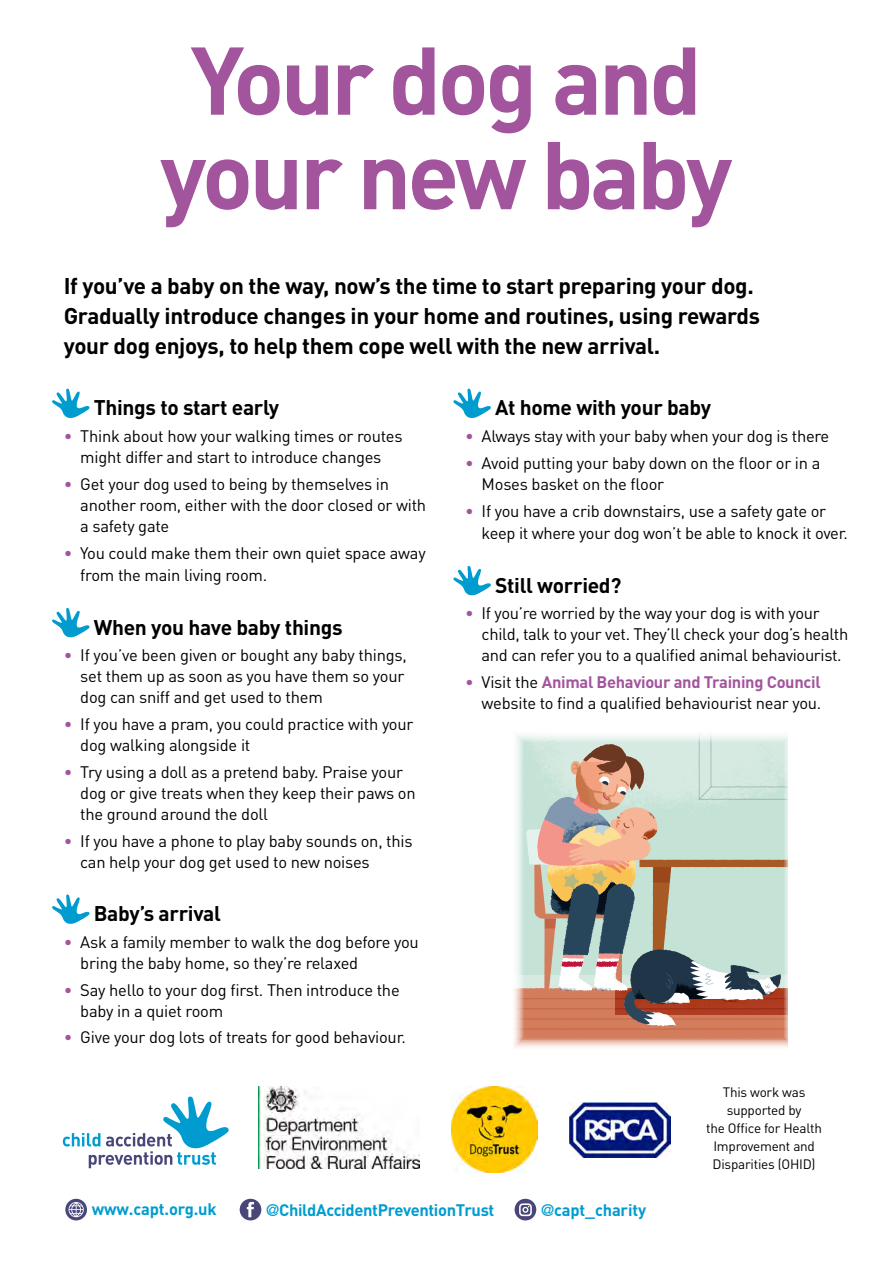
<style>
.page{position:relative;width:893px;height:1263px;background:#fff}
.page>*{position:absolute;margin:0;border:0;box-sizing:border-box;transform-origin:0 0}
.t1{font:700 94.5px/94.5px "DIN Pro";letter-spacing:-.04em;color:#a2559d;text-align:center}
._15_20_DIN_PRO_Bold{font:700 22.5px/30px "DIN Pro";letter-spacing:-.015em;color:#000}
.t2{font:700 21px "DIN Pro";letter-spacing:-.015em;color:#000}
.t3{font:16.5px/21px "DIN Pro";letter-spacing:-.015em;color:#000}
.t4{font:700 16.5px "DIN Pro";letter-spacing:-.02em;color:#009cd0}
.t5{font:13.5px/18px "DIN Pro";letter-spacing:-.015em;color:#000;text-align:center}
.s1{color:#a2559d}
.s2{font-weight:700;color:#a2559d}
.s3{font-family:"DIN Alternate"}
</style>
<div class="page">
<svg style="left:52px;top:388px;width:38px;height:30px"></svg>
<svg style="left:52px;top:608px;width:38px;height:29px"></svg>
<svg style="left:52px;top:894px;width:38px;height:30px"></svg>
<svg style="left:63px;top:1096px;width:166px;height:72px"></svg>
<svg style="left:240px;top:1199px;width:21px;height:21px"></svg>
<svg style="left:515px;top:1199px;width:21px;height:21px"></svg>
<svg style="left:65px;top:1199px;width:22px;height:21px"></svg>
<svg style="left:453px;top:388px;width:38px;height:30px"></svg>
<svg style="left:453px;top:566px;width:38px;height:29px"></svg>
<svg style="left:514px;top:734px;width:274px;height:314px"></svg>
<img style="left:451px;top:1086px;width:87px;height:86px">
<img style="left:569px;top:1103px;width:101px;height:54px">
<img style="left:258px;top:1086px;width:162px;height:83px">
<p class="t1" style="left:160px;top:29px;width:574px">Your dog and your new baby</p>
<p class="_15_20_DIN_PRO_Bold" style="left:64px;top:270px;width:698px">If you’ve a baby on the way, now’s the time to start preparing your dog.<br>Gradually introduce changes in your home and routines, using rewards your dog enjoys, to help them cope well with the new arrival.</p>
<p class="t2" style="left:94px;top:393px;width:187px">Things to start early</p>
<p class="t3" style="left:64px;top:425px;width:340px;text-align:center"><span class="s1">•</span> Think about how your walking times or routes might differ and start to introduce changes</p>
<p class="t3" style="left:80px;top:473px;width:347px;text-indent:-17px"><span class="s1">•</span> Get your dog used to being by themselves in another room, either with the door closed or with a safety gate</p>
<p class="t3" style="left:80px;top:541px;width:347px;line-height:22.5px;text-indent:-17px"><span class="s1">•</span> You could make them their own quiet space away from the main living room.</p>
<p class="t2" style="left:94px;top:613px;width:250px">When you have baby things</p>
<p class="t3" style="left:80px;top:644px;width:328px;text-indent:-17px"><span class="s1">•</span> If you’ve been given or bought any baby things, set them up as soon as you have them so your dog can sniff and get used to them</p>
<p class="t3" style="left:80px;top:713px;width:335px;text-indent:-17px"><span class="s1">•</span> If you have a pram, you could practice with your dog walking alongside it</p>
<p class="t3" style="left:80px;top:761px;width:337px;text-indent:-17px"><span class="s1">•</span> Try using a doll as a pretend baby. Praise your dog or give treats when they keep their paws on the ground around the doll</p>
<p class="t3" style="left:80px;top:829px;width:334px;text-indent:-17px"><span class="s1">•</span> If you have a phone to play baby sounds on, this can help your dog get used to new noises</p>
<p class="t2" style="left:94px;top:899px;width:129px">Baby’s arrival</p>
<p class="t3" style="left:80px;top:931px;width:340px;text-indent:-17px"><span class="s1">•</span> Ask a family member to walk the dog before you bring the baby home, so they’re relaxed</p>
<p class="t3" style="left:80px;top:978px;width:321px;text-indent:-17px"><span class="s1">•</span> Say hello to your dog first. Then introduce the baby in a quiet room</p>
<p class="t3" style="left:64px;top:1026px;width:344px"><span class="s1">•</span> Give your dog lots of treats for good behaviour.</p>
<p class="t2" style="left:495px;top:393px;width:218px">At home with your baby</p>
<p class="t3" style="left:465px;top:425px;width:366px"><span class="s1">•</span> Always stay with your baby when your dog is there</p>
<p class="t3" style="left:482px;top:452px;width:340px;text-indent:-17px"><span class="s1">•</span> Avoid putting your baby down on the floor or in a<br>Moses basket on the floor</p>
<p class="t3" style="left:482px;top:499px;width:368px;line-height:22.5px;text-indent:-17px"><span class="s1">•</span> If you have a crib downstairs, use a safety gate or keep it where your dog won’t be able to knock it over.</p>
<p class="t2" style="left:495px;top:571px;width:128px">Still worried?</p>
<p class="t3" style="left:482px;top:602px;width:368px;text-indent:-17px"><span class="s1">•</span> If you’re worried by the way your dog is with your child, talk to your vet. They’ll check your dog’s health and can refer you to a qualified animal behaviourist.</p>
<p class="t3" style="left:465px;top:671px;width:358px;text-align:right"><span class="s1">•</span> Visit the <span class="s2">Animal Behaviour and Training Council </span>website to find a qualified behaviourist near you.</p>
<p class="t5" style="left:706px;top:1082px;width:117px">This work was supported by<br>the Office for Health<br>Improvement and<br>Disparities (OHID)</p>
<p class="t4" style="left:92px;top:1198px;width:126px">www.capt.org.uk</p>
<p class="t4" style="left:266px;top:1198px;width:230px"><span class="s3">@</span>ChildAccidentPreventionTrust</p>
<p class="t4" style="left:541px;top:1198px;width:106px"><span class="s3">@</span>capt_charity</p>
</div>
